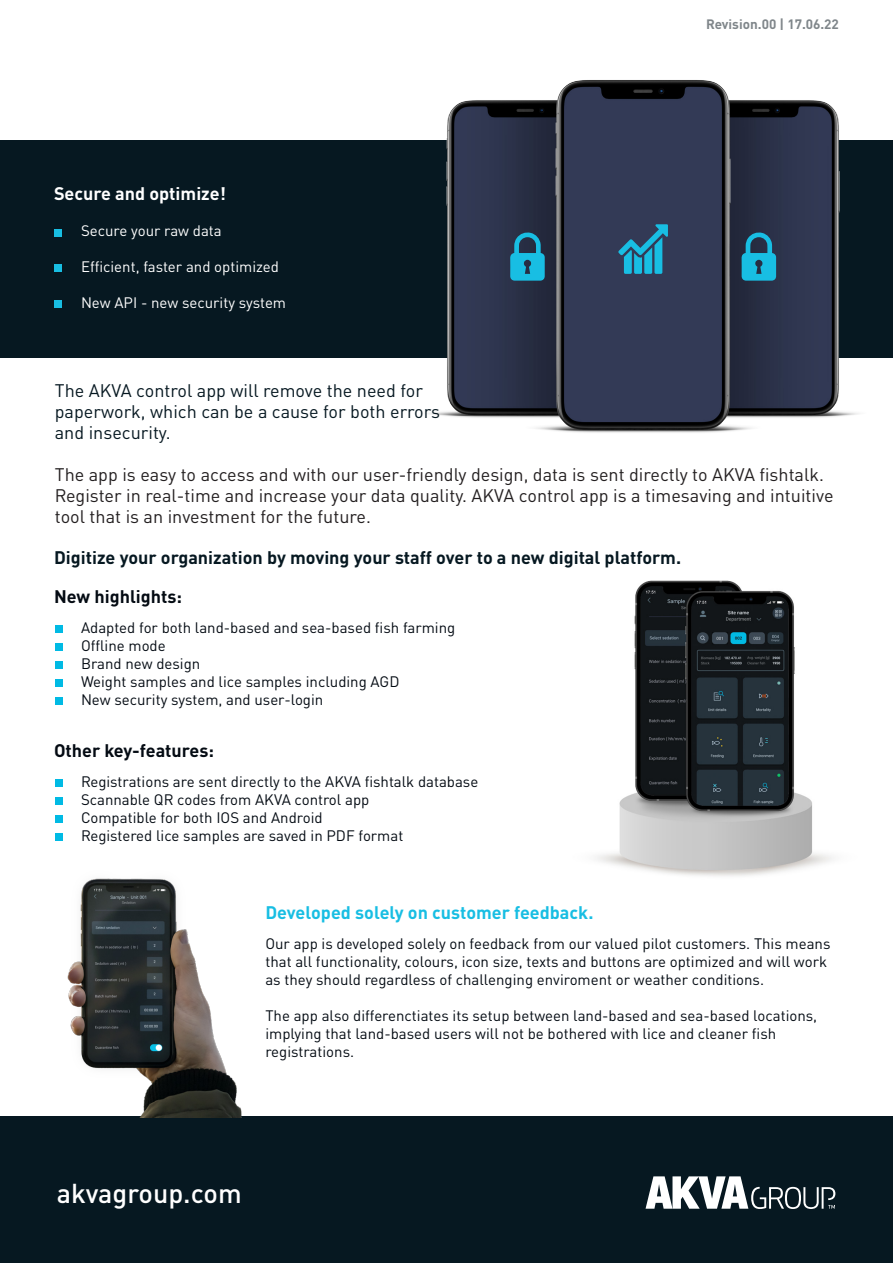
<style>
.page{position:relative;width:893px;height:1263px;background:#fff}
.page>*{position:absolute;margin:0;border:0;box-sizing:border-box;transform-origin:0 0}
.t1{font:500 27px "DINOT";color:#fff}
.t2{font:18px/21px "DINOT";color:#231f20}
.t3{font:18px/21px "DINOT";color:#061821}
.t4{font:700 18px "DINOT";color:#061821}
.t5{font:700 18px "DINOT";color:#18bee3}
.t6{font:700 18px "DINOT";color:#040b13}
.t7{font:700 18px "DINOT";color:#fff}
.t8{font:15px/18px "DINOT";color:#040b13}
.t9{font:15px "DINOT";color:#fff}
.t10{font:700 13.5px "DINOT";color:#7f868a}
</style>
<div class="page">
<div style="left:0;top:1116px;width:893px;height:147px;background:#061821"></div>
<svg style="left:646px;top:1176px;width:189px;height:33px"></svg>
<img style="left:597px;top:580px;width:235px;height:297px">
<div style="left:0;top:140px;width:893px;height:218px;background:#061821"></div>
<img style="left:67px;top:878px;width:175px;height:239px">
<div style="left:54px;top:229px;width:8px;height:7px;background:#18bee3"></div>
<div style="left:54px;top:264px;width:8px;height:8px;background:#18bee3"></div>
<div style="left:54px;top:300px;width:8px;height:8px;background:#18bee3"></div>
<img style="left:429px;top:80px;width:430px;height:353px">
<div style="left:55px;top:625px;width:8px;height:8px;background:#00bae4"></div>
<div style="left:55px;top:643px;width:8px;height:8px;background:#00bae4"></div>
<div style="left:55px;top:661px;width:8px;height:8px;background:#00bae4"></div>
<div style="left:55px;top:679px;width:8px;height:8px;background:#00bae4"></div>
<div style="left:55px;top:697px;width:8px;height:8px;background:#00bae4"></div>
<div style="left:55px;top:779px;width:8px;height:8px;background:#00bae4"></div>
<div style="left:55px;top:797px;width:8px;height:8px;background:#00bae4"></div>
<div style="left:55px;top:815px;width:8px;height:8px;background:#00bae4"></div>
<div style="left:55px;top:833px;width:8px;height:8px;background:#00bae4"></div>
<svg style="left:510px;top:232px;width:35px;height:49px;background:#1d89a8"></svg>
<svg style="left:741px;top:232px;width:35px;height:49px;background:#1d89a8"></svg>
<svg style="left:618px;top:224px;width:50px;height:50px;background:#267696"></svg>
<p class="t7" style="left:54px;top:180px;width:174px">Secure and optimize!</p>
<p class="t9" style="left:54px;top:219px;width:169px">• Secure your raw data</p>
<p class="t9" style="left:54px;top:255px;width:227px">• Efficient, faster and optimized</p>
<p class="t9" style="left:54px;top:291px;width:234px">• New API - new security system</p>
<p class="t10" style="left:706px;top:14px;width:134px">Revision.00 | 17.06.22</p>
<p class="t3" style="left:55px;top:379px;width:387px">The AKVA control app will remove the need for paperwork, which can be a cause for both errors and insecurity.</p>
<p class="t2" style="left:55px;top:463px;width:780px">The app is easy to access and with our user-friendly design, data is sent directly to AKVA fishtalk.<br>Register in real-time and increase your data quality. AKVA control app is a timesaving and intuitive tool that is an investment for the future.</p>
<p class="t4" style="left:54px;top:543px;width:629px">Digitize your organization by moving your staff over to a new digital platform.</p>
<p class="t6" style="left:54px;top:583px;width:130px">New highlights:</p>
<p class="t8" style="left:54px;top:617px;width:403px">• Adapted for both land-based and sea-based fish farming</p>
<p class="t8" style="left:54px;top:635px;width:113px">• Offline mode</p>
<p class="t8" style="left:54px;top:653px;width:148px">• Brand new design</p>
<p class="t8" style="left:54px;top:671px;width:347px">• Weight samples and lice samples including AGD</p>
<p class="t8" style="left:54px;top:689px;width:271px">• New security system, and user-login</p>
<p class="t6" style="left:54px;top:736px;width:162px">Other key-features:</p>
<p class="t8" style="left:54px;top:771px;width:426px">• Registrations are sent directly to the AKVA fishtalk database</p>
<p class="t8" style="left:54px;top:789px;width:317px">• Scannable QR codes from AKVA control app</p>
<p class="t8" style="left:54px;top:807px;width:270px">• Compatible for both IOS and Android</p>
<p class="t8" style="left:54px;top:825px;width:351px">• Registered lice samples are saved in PDF format</p>
<p class="t5" style="left:265px;top:899px;width:330px">Developed solely on customer feedback.</p>
<p class="t8" style="left:265px;top:933px;width:567px">Our app is developed solely on feedback from our valued pilot customers. This means that all functionality, colours, icon size, texts and buttons are optimized and will work as they should regardless of challenging enviroment or weather conditions.</p>
<p class="t8" style="left:265px;top:1005px;width:553px">The app also differenctiates its setup between land-based and sea-based locations, implying that land-based users will not be bothered with lice and cleaner fish registrations.</p>
<p class="t1" style="left:57px;top:1172px;width:186px">akvagroup.com</p>
</div>
